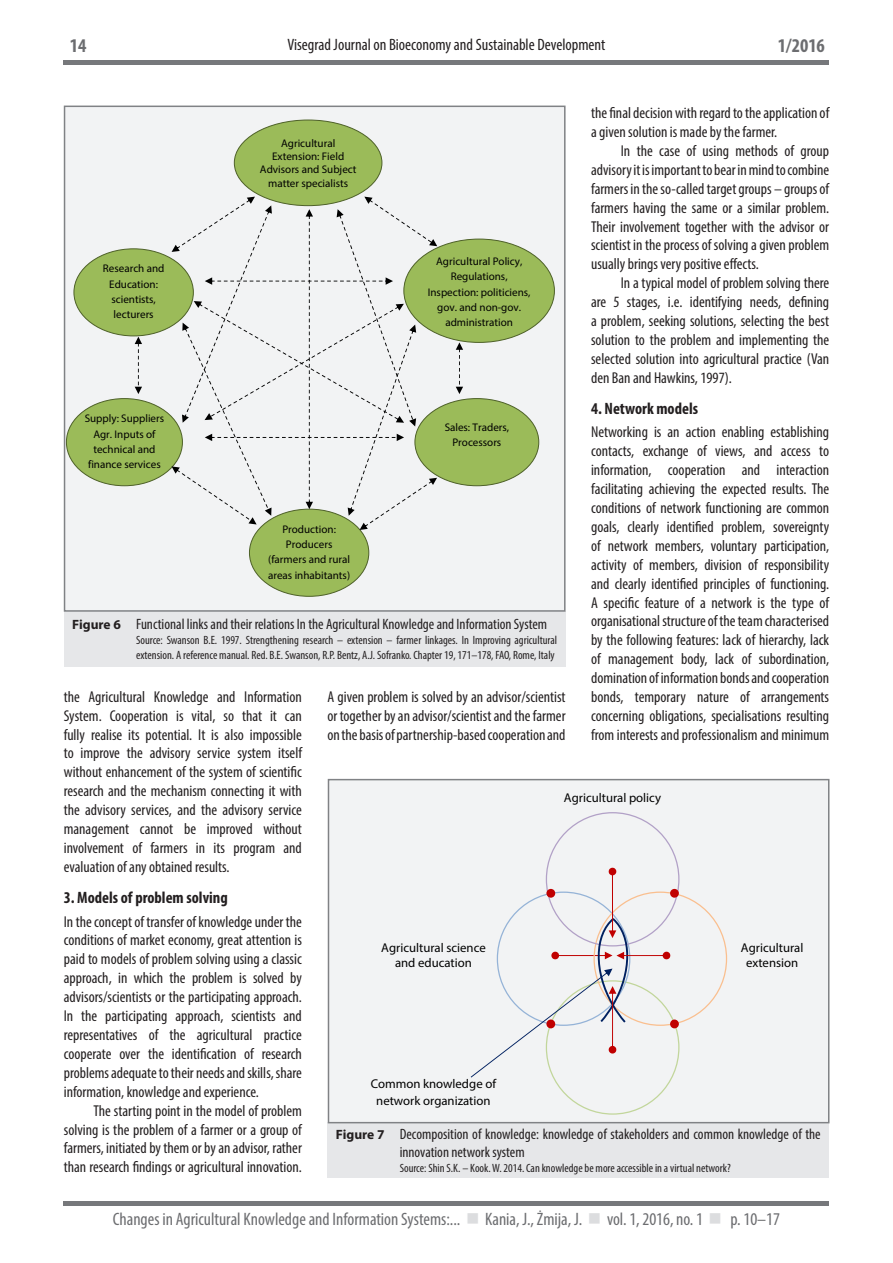
<style>
.page{position:relative;width:893px;height:1263px;background:#fff}
.page>*{position:absolute;margin:0;border:0;box-sizing:border-box;transform-origin:0 0}
.t1{font:700 condensed 19.5px "Myriad Pro";color:#6c6d70}
.t2{font:condensed 18px "Myriad Pro";color:#6c6d70}
.t3{font:condensed 16.5px "Myriad Pro";color:#231f20}
.t4{font:700 condensed 16.5px "Myriad Pro";color:#231f20}
.t5{font:condensed 15.75px/18.9px "Myriad Pro";color:#231f20;text-align:justify}
.t6{font:condensed 15px/18px "Myriad Pro";color:#231f20}
.t7{font:12.75px/15.3px "Myriad Pro";color:#000;text-align:center}
.t8{font:condensed 12px/15px "Myriad Pro";color:#231f20}
.t9{font:11.1px/15.3px "Myriad Pro";color:#000;text-align:center}
.s1{font-weight:700;font-stretch:normal;font-size:13.5px}
.s2{color:#dcdddf}
</style>
<div class="page">
<hr style="left:64px;top:60px;width:765px;height:4px;background:#76787b">
<div style="left:64px;top:1201px;width:765px;height:5px;background:#76787b"></div>
<div style="left:64px;top:611px;width:502px;height:55px;background:#e6e7e9"></div>
<div style="left:327px;top:1123px;width:502px;height:55px;background:#e6e7e9"></div>
<div style="left:65px;top:106px;width:500px;height:505px;background:#f2f3f4"></div>
<div style="left:74px;top:249px;width:119px;height:87px;background:#9bbb59;border-radius:50%"></div>
<div style="left:404px;top:239px;width:150px;height:103px;background:#9bbb59;border-radius:50%"></div>
<div style="left:66px;top:399px;width:116px;height:87px;background:#9bbb59;border-radius:50%"></div>
<div style="left:415px;top:399px;width:124px;height:87px;background:#9bbb59;border-radius:50%"></div>
<div style="left:249px;top:509px;width:120px;height:87px;background:#9bbb59;border-radius:50%"></div>
<div style="left:234px;top:120px;width:148px;height:86px;background:#9bbb59;border-radius:50%"></div>
<svg style="left:135px;top:337px;width:7px;height:57px"></svg>
<svg style="left:172px;top:197px;width:265px;height:333px"></svg>
<svg style="left:456px;top:342px;width:7px;height:52px"></svg>
<div style="left:64px;top:106px;width:502px;height:506px;border:2px solid #808285"></div>
<div style="left:328px;top:780px;width:501px;height:343px;background:#f2f3f4"></div>
<div style="left:670px;top:889px;width:9px;height:9px;background:#c00000;border-radius:50%"></div>
<div style="left:670px;top:1019px;width:9px;height:9px;background:#c00000;border-radius:50%"></div>
<svg style="left:471px;top:868px;width:199px;height:209px"></svg>
<div style="left:328px;top:779px;width:501px;height:344px;border:2px solid #808285"></div>
<p class="t1" style="left:70px;top:34px;width:18px">14</p>
<p class="t3" style="left:288px;top:35px;width:319px">Visegrad Journal on Bioeconomy and Sustainable Development</p>
<p class="t1" style="left:778px;top:34px;width:48px">1/2016</p>
<p class="t5" style="left:591px;top:103px;width:240px">the final decision with regard to the application of a given solution is made by the farmer.</p>
<p class="t5" style="left:591px;top:141px;width:240px;text-indent:30px">In the case of using methods of group advisory it is important to bear in mind to combine farmers in the so-called target groups – groups of farmers having the same or a similar problem.<br>Their involvement together with the advisor or scientist in the process of solving a given problem usually brings very positive effects.</p>
<p class="t5" style="left:591px;top:273px;width:240px;text-indent:30px">In a typical model of problem solving there are 5 stages, i.e. identifying needs, defining a problem, seeking solutions, selecting the best solution to the problem and implementing the selected solution into agricultural practice (Van den Ban and Hawkins, 1997).</p>
<p class="t4" style="left:591px;top:398px;width:109px">4. Network models</p>
<p class="t5" style="left:591px;top:423px;width:240px">Networking is an action enabling establishing contacts, exchange of views, and access to information, cooperation and interaction facilitating achieving the expected results. The conditions of network functioning are common goals, clearly identified problem, sovereignty of network members, voluntary participation, activity of members, division of responsibility and clearly identified principles of functioning.<br>A specific feature of a network is the type of organisational structure of the team characterised by the following features: lack of hierarchy, lack of management body, lack of subordination, domination of information bonds and cooperation bonds, temporary nature of arrangements concerning obligations, specialisations resulting from interests and professionalism and minimum</p>
<p class="t9" style="left:260px;top:136px;width:98px;line-height:13.4px">Agricultural<br>Extension: Field<br>Advisors and Subject matter specialists</p>
<p class="t9" style="left:103px;top:261px;width:63px">Research and<br>Education: scientists, lecturers</p>
<p class="t9" style="left:428px;top:253px;width:104px">Agricultural Policy,<br>Regulations,<br>Inspection: politiciens, gov. and non-gov. administration</p>
<p class="t9" style="left:85px;top:411px;width:81px">Supply: Suppliers<br>Agr. Inputs of technical and finance services</p>
<p class="t9" style="left:445px;top:420px;width:66px">Sales: Traders,<br>Processors</p>
<p class="t9" style="left:268px;top:521px;width:83px">Production:<br>Producers (farmers and rural areas inhabitants)</p>
<p class="t6" style="left:72px;top:615px;width:476px"><span class="s1">Figure 6</span> Functional links and their relations In the Agricultural Knowledge and Information System</p>
<p class="t8" style="left:136px;top:633px;width:422px">Source: Swanson B.E. 1997. Strengthening research – extension – farmer linkages. In Improving agricultural extension. A reference manual. Red. B.E. Swanson, R.P. Bentz, A.J. Sofranko. Chapter 19, 171–178, FAO, Rome, Italy</p>
<p class="t5" style="left:64px;top:687px;width:240px">the Agricultural Knowledge and Information System. Cooperation is vital, so that it can fully realise its potential. It is also impossible to improve the advisory service system itself without enhancement of the system of scientific research and the mechanism connecting it with the advisory services, and the advisory service management cannot be improved without involvement of farmers in its program and evaluation of any obtained results.</p>
<p class="t4" style="left:64px;top:887px;width:166px">3. Models of problem solving</p>
<p class="t5" style="left:64px;top:912px;width:240px">In the concept of transfer of knowledge under the conditions of market economy, great attention is paid to models of problem solving using a classic approach, in which the problem is solved by advisors/scientists or the participating approach.<br>In the participating approach, scientists and representatives of the agricultural practice cooperate over the identification of research problems adequate to their needs and skills, share information, knowledge and experience.</p>
<p class="t5" style="left:64px;top:1101px;width:240px;text-indent:30px">The starting point in the model of problem solving is the problem of a farmer or a group of farmers, initiated by them or by an advisor, rather than research findings or agricultural innovation.</p>
<p class="t5" style="left:327px;top:687px;width:240px">A given problem is solved by an advisor/scientist or together by an advisor/scientist and the farmer on the basis of partnership-based cooperation and</p>
<p class="t7" style="left:564px;top:789px;width:99px">Agricultural policy</p>
<p class="t7" style="left:381px;top:940px;width:106px">Agricultural science and education</p>
<p class="t7" style="left:741px;top:940px;width:64px">Agricultural extension</p>
<p class="t7" style="left:371px;top:1074px;width:127px;line-height:17.5px">Common knowledge of network organization</p>
<p class="t7" style="left:555px;top:1123px;width:124px">Farmers/entrepreneurs</p>
<p class="t6" style="left:400px;top:1125px;width:422px;text-indent:-64px"><span class="s1">Figure 7</span> Decomposition of knowledge: knowledge of stakeholders and common knowledge of the innovation network system</p>
<p class="t8" style="left:400px;top:1161px;width:333px">Source: Shin S.K. – Kook. W. 2014. Can knowledge be more accessible in a virtual network?</p>
<p class="t2" style="left:113px;top:1208px;width:669px">Changes in Agricultural Knowledge and Information Systems:... <span class="s2">■</span> Kania, J., Żmija, J. <span class="s2">■</span> vol. 1,2016, no. 1 <span class="s2">■</span> p. 10–17</p>
</div>
